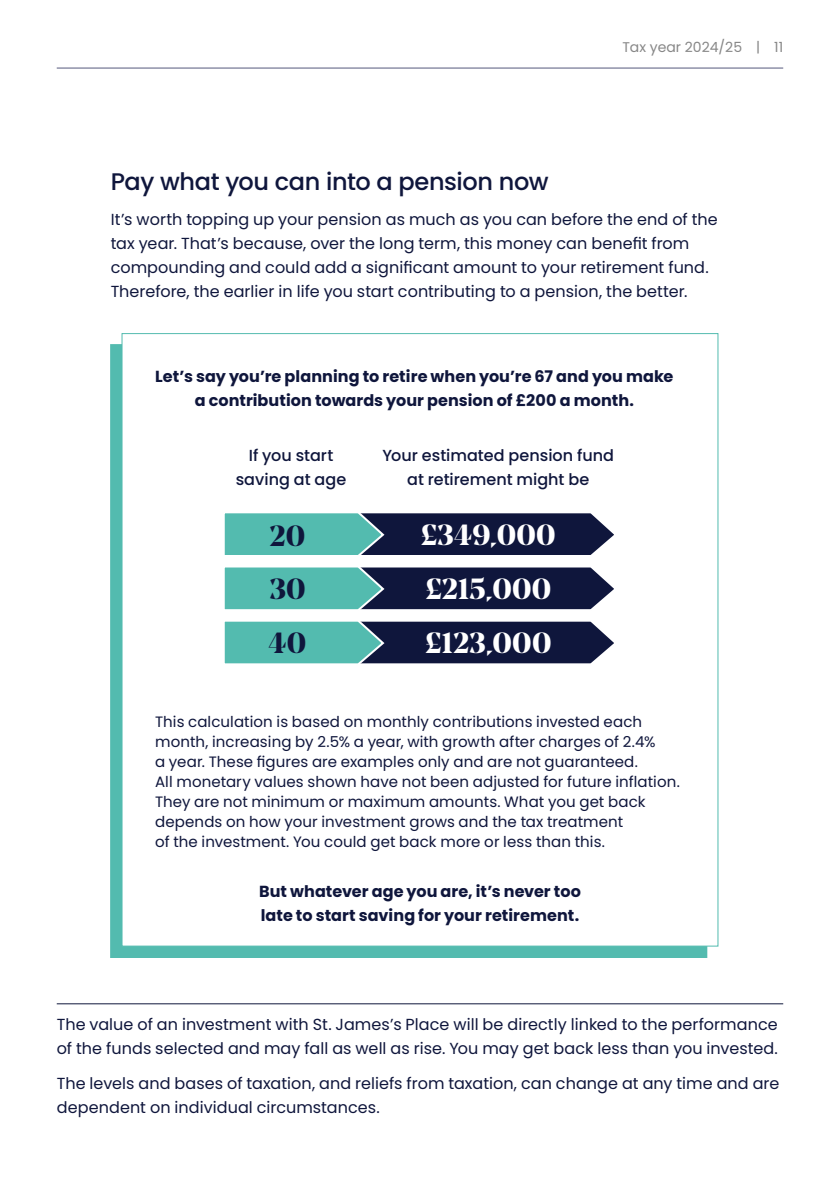
<style>
.page{position:relative;width:840px;height:1191px;background:#fff}
.page>*{position:absolute;margin:0;border:0;box-sizing:border-box;transform-origin:0 0}
.t1{font:700 29px "Noe Display SJP";letter-spacing:.005em;color:#fff}
.t2{font:700 29px "Noe Display SJP";color:#0f163c}
.t3{font:500 24px "Poppins";letter-spacing:-.015em;color:#0f163c}
.t4{font:16px/24px "Poppins";letter-spacing:.005em;color:#0f163c}
.t5{font:700 16px/24px "Poppins";letter-spacing:.005em;color:#0f163c}
.t6{font:500 16px/24px "Poppins";color:#0f163c;text-align:center}
.t7{font:15px/20px "Poppins";letter-spacing:.005em;color:#0f163c}
.t8{font:14px "Poppins";color:#878787}
</style>
<div class="page">
<div style="left:110px;top:344px;width:597px;height:614px;background:#53bbaf"></div>
<div style="left:121px;top:333px;width:597px;height:613px;background:#fff;border:1px solid #53bbaf"></div>
<hr style="left:57px;top:1003px;width:725px;height:1px;background:#0f163c">
<svg style="left:224px;top:567px;width:390px;height:43px"></svg>
<svg style="left:224px;top:513px;width:390px;height:42px"></svg>
<svg style="left:224px;top:621px;width:390px;height:43px"></svg>
<hr style="left:57px;top:68px;width:725px;height:1px;background:#55587c">
<h2 class="t3" style="left:111px;top:167px;width:439px">Pay what you can into a pension now</h2>
<p class="t8" style="left:622px;top:39px;width:162px">Tax year 2024/25 | 11</p>
<p class="t4" style="left:111px;top:207px;width:608px">It’s worth topping up your pension as much as you can before the end of the tax year. That’s because, over the long term, this money can benefit from compounding and could add a significant amount to your retirement fund.<br>Therefore, the earlier in life you start contributing to a pension, the better.</p>
<p class="t5" style="left:155px;top:364px;width:519px;text-align:center">Let’s say you’re planning to retire when you’re 67 and you make a contribution towards your pension of £200 a month.</p>
<p class="t6" style="left:235px;top:443px;width:112px">If you start saving at age</p>
<p class="t6" style="left:382px;top:443px;width:233px">Your estimated pension fund at retirement might be</p>
<h1 class="t2" style="left:270px;top:516px;width:37px">20</h1>
<h1 class="t1" style="left:420px;top:515px;width:136px">£349,000</h1>
<h1 class="t2" style="left:269px;top:569px;width:37px">30</h1>
<h1 class="t1" style="left:425px;top:569px;width:127px">£215,000</h1>
<h1 class="t2" style="left:269px;top:623px;width:39px">40</h1>
<h1 class="t1" style="left:425px;top:623px;width:128px">£123,000</h1>
<p class="t7" style="left:155px;top:711px;width:526px">This calculation is based on monthly contributions invested each month, increasing by 2.5% a year, with growth after charges of 2.4%<br>a year. These figures are examples only and are not guaranteed.<br>All monetary values shown have not been adjusted for future inflation.<br>They are not minimum or maximum amounts. What you get back depends on how your investment grows and the tax treatment<br>of the investment. You could get back more or less than this.</p>
<p class="t5" style="left:259px;top:879px;width:323px">But whatever age you are, it’s never too late to start saving for your retirement.</p>
<p class="t4" style="left:57px;top:1012px;width:722px">The value of an investment with St. James’s Place will be directly linked to the performance of the funds selected and may fall as well as rise. You may get back less than you invested.</p>
<p class="t4" style="left:57px;top:1071px;width:723px">The levels and bases of taxation, and reliefs from taxation, can change at any time and are dependent on individual circumstances.</p>
</div>
